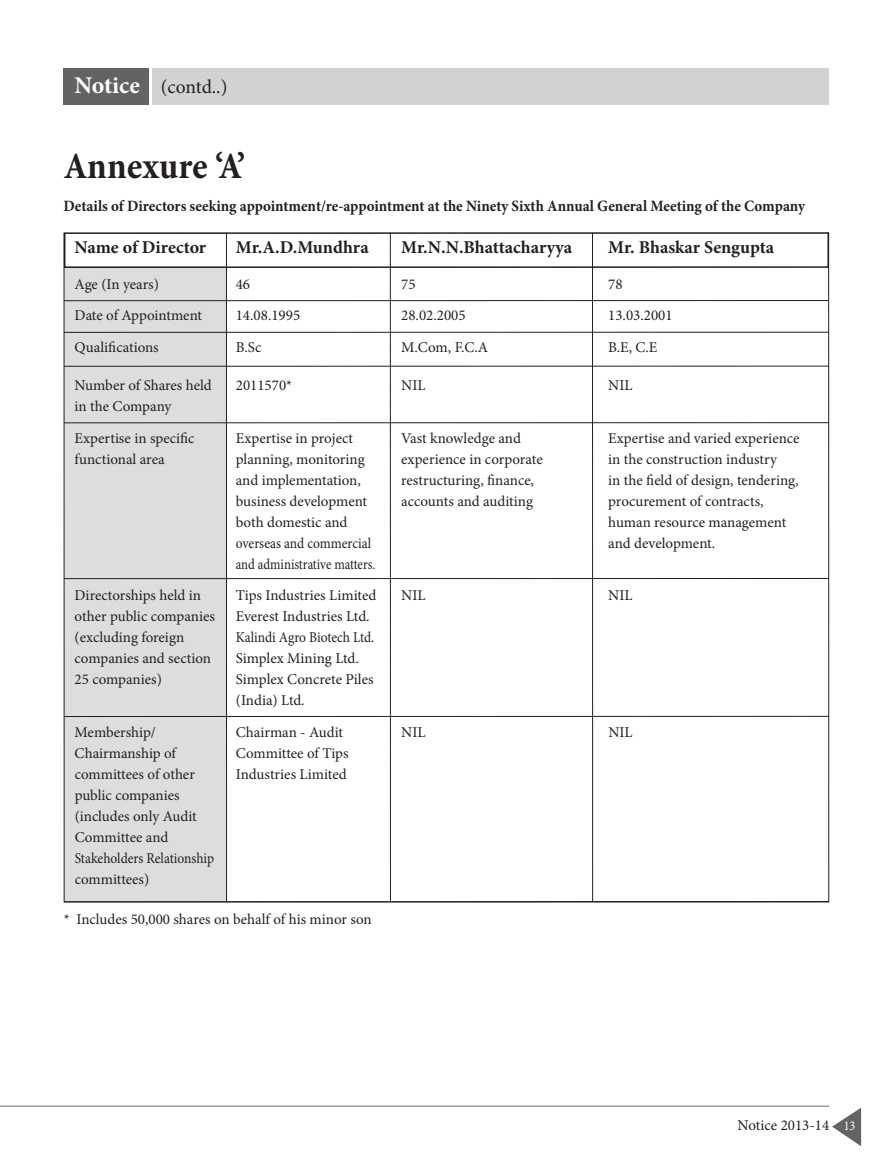
<style>
.page{position:relative;width:893px;height:1170px;background:#fff}
.page>*{position:absolute;margin:0;border:0;box-sizing:border-box;transform-origin:0 0}
.t1{font:700 condensed 37.5px "Minion Pro";color:#231f20}
.t2{font:19.5px "Minion Pro";letter-spacing:-.01em;color:#231f20}
.t3{font:700 18px "Minion Pro";color:#231f20}
.t4{font:700 15.75px "Minion Pro";color:#231f20;scale:.95 1}
.t5{font:15px/21px "Minion Pro";color:#231f20}
.t6{font:15px "Minion Pro";color:#231f20;scale:.9 1}
.t7{font:15px "Minion Pro";color:#231f20;scale:.85 1}
.s1{font-weight:700;font-size:24px;color:#fff}
.s2{font-size:13.5px;color:#fff}
</style>
<div class="page">
<hr style="left:0;top:1105px;width:829px;height:1px;background:#6c6d70">
<div style="left:140px;top:68px;width:689px;height:36px;background:#d1d2d4"></div>
<div style="left:64px;top:68px;width:86px;height:36px;background:#636366"></div>
<hr style="left:149px;top:68px;width:2px;height:36px;background:#fff">
<svg style="left:832px;top:1108px;width:29px;height:38px"></svg>
<div style="left:64px;top:233px;width:162px;height:668px;background:#dcdddf"></div>
<div style="left:65px;top:234px;width:762px;height:32px;background:#fff"></div>
<div style="left:64px;top:232px;width:765px;height:36px;border:2px solid #231f20"></div>
<hr style="left:64px;top:300px;width:765px;height:1px;background:#231f20">
<hr style="left:64px;top:332px;width:765px;height:1px;background:#231f20">
<hr style="left:64px;top:366px;width:765px;height:1px;background:#231f20">
<hr style="left:64px;top:422px;width:765px;height:1px;background:#231f20">
<hr style="left:64px;top:578px;width:765px;height:1px;background:#231f20">
<hr style="left:64px;top:716px;width:765px;height:1px;background:#231f20">
<hr style="left:64px;top:900px;width:765px;height:2px;background:#231f20">
<hr style="left:226px;top:232px;width:1px;height:669px;background:#231f20">
<hr style="left:64px;top:233px;width:1px;height:669px;background:#231f20">
<hr style="left:390px;top:232px;width:1px;height:669px;background:#231f20">
<hr style="left:592px;top:232px;width:1px;height:669px;background:#231f20">
<hr style="left:828px;top:232px;width:1px;height:669px;background:#231f20">
<h2 class="t2" style="left:74px;top:79px;width:155px"><span class="s1">Notice</span> (contd..)</h2>
<h1 class="t1" style="left:64px;top:152px;width:183px">Annexure ‘A’</h1>
<p class="t4" style="left:64px;top:200px;width:782px">Details of Directors seeking appointment/re-appointment at the Ninety Sixth Annual General Meeting of the Company</p>
<p class="t3" style="left:75px;top:240px;width:133px">Name of Director</p>
<p class="t3" style="left:236px;top:240px;width:134px">Mr.A.D.Mundhra</p>
<p class="t3" style="left:401px;top:240px;width:173px">Mr.N.N.Bhattacharyya</p>
<p class="t3" style="left:608px;top:240px;width:167px">Mr. Bhaskar Sengupta</p>
<p class="t5" style="left:75px;top:275px;width:86px">Age (In years)</p>
<p class="t5" style="left:236px;top:275px;width:16px">46</p>
<p class="t5" style="left:401px;top:274px;width:16px">75</p>
<p class="t5" style="left:608px;top:274px;width:16px">78</p>
<p class="t5" style="left:75px;top:306px;width:129px">Date of Appointment</p>
<p class="t5" style="left:236px;top:306px;width:66px">14.08.1995</p>
<p class="t5" style="left:401px;top:306px;width:66px">28.02.2005</p>
<p class="t5" style="left:608px;top:306px;width:66px">13.03.2001</p>
<p class="t5" style="left:75px;top:338px;width:86px">Qualifications</p>
<p class="t5" style="left:236px;top:338px;width:27px">B.Sc</p>
<p class="t5" style="left:401px;top:338px;width:89px">M.Com, F.C.A</p>
<p class="t5" style="left:608px;top:338px;width:51px">B.E, C.E</p>
<p class="t5" style="left:75px;top:376px;width:139px">Number of Shares held</p>
<p class="t5" style="left:236px;top:376px;width:58px">2011570*</p>
<p class="t5" style="left:401px;top:376px;width:26px">NIL</p>
<p class="t5" style="left:608px;top:376px;width:26px">NIL</p>
<p class="t5" style="left:75px;top:391px;width:122px;line-height:31.7px">in the Company<br>Expertise in specific</p>
<p class="t5" style="left:236px;top:428px;width:119px">Expertise in project</p>
<p class="t5" style="left:401px;top:428px;width:121px">Vast knowledge and</p>
<p class="t5" style="left:608px;top:428px;width:193px">Expertise and varied experience</p>
<p class="t5" style="left:75px;top:449px;width:92px">functional area</p>
<p class="t5" style="left:236px;top:449px;width:130px">planning, monitoring</p>
<p class="t5" style="left:401px;top:449px;width:143px">experience in corporate</p>
<p class="t5" style="left:608px;top:449px;width:170px">in the construction industry</p>
<p class="t5" style="left:236px;top:470px;width:127px">and implementation,</p>
<p class="t5" style="left:401px;top:470px;width:134px">restructuring, finance,</p>
<p class="t5" style="left:608px;top:470px;width:192px">in the field of design, tendering,</p>
<p class="t5" style="left:236px;top:491px;width:133px">business development</p>
<p class="t5" style="left:401px;top:491px;width:133px">accounts and auditing</p>
<p class="t5" style="left:608px;top:491px;width:157px">procurement of contracts,</p>
<p class="t5" style="left:236px;top:512px;width:113px">both domestic and</p>
<p class="t5" style="left:608px;top:512px;width:180px">human resource management</p>
<p class="t6" style="left:236px;top:537px;width:152px">overseas and commercial</p>
<p class="t5" style="left:608px;top:533px;width:108px">and development.</p>
<p class="t7" style="left:236px;top:558px;width:166px">and administrative matters.</p>
<p class="t5" style="left:75px;top:586px;width:128px">Directorships held in</p>
<p class="t5" style="left:236px;top:586px;width:142px">Tips Industries Limited</p>
<p class="t5" style="left:401px;top:586px;width:26px">NIL</p>
<p class="t5" style="left:608px;top:586px;width:26px">NIL</p>
<p class="t5" style="left:75px;top:607px;width:142px">other public companies</p>
<p class="t5" style="left:236px;top:607px;width:135px">Everest Industries Ltd.</p>
<p class="t5" style="left:75px;top:628px;width:111px">(excluding foreign</p>
<p class="t6" style="left:236px;top:631px;width:155px">Kalindi Agro Biotech Ltd.</p>
<p class="t5" style="left:75px;top:649px;width:138px">companies and section</p>
<p class="t5" style="left:236px;top:649px;width:124px">Simplex Mining Ltd.</p>
<p class="t5" style="left:75px;top:670px;width:89px">25 companies)</p>
<p class="t5" style="left:236px;top:670px;width:139px">Simplex Concrete Piles (India) Ltd.</p>
<p class="t5" style="left:75px;top:723px;width:83px">Membership/</p>
<p class="t5" style="left:236px;top:723px;width:109px">Chairman - Audit</p>
<p class="t5" style="left:401px;top:723px;width:26px">NIL</p>
<p class="t5" style="left:608px;top:723px;width:26px">NIL</p>
<p class="t5" style="left:75px;top:744px;width:103px">Chairmanship of</p>
<p class="t5" style="left:236px;top:744px;width:114px">Committee of Tips</p>
<p class="t5" style="left:75px;top:765px;width:122px">committees of other</p>
<p class="t5" style="left:236px;top:765px;width:112px">Industries Limited</p>
<p class="t5" style="left:75px;top:786px;width:141px">public companies (includes only Audit<br>Committee and<br>Stakeholders Relationship committees)</p>
<p class="t5" style="left:64px;top:910px;width:310px">* Includes 50,000 shares on behalf of his minor son</p>
<p class="t5" style="left:738px;top:1115px;width:119px">Notice 2013-14 <span class="s2">13</span></p>
</div>
